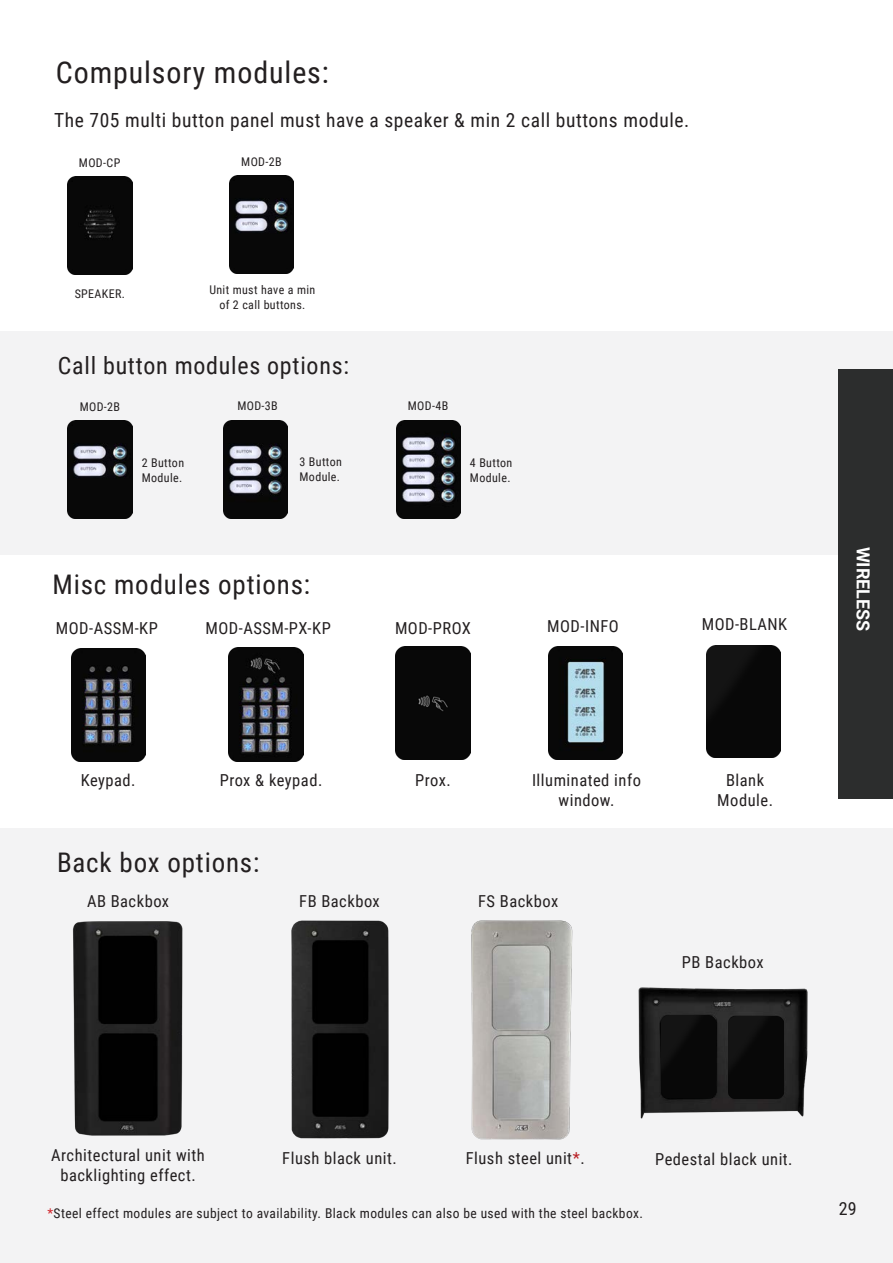
<style>
.page{position:relative;width:893px;height:1263px;background:#fff}
.page>*{position:absolute;margin:0;border:0;box-sizing:border-box;transform-origin:0 0}
.t1{font:30px "Roboto Condensed";letter-spacing:.03em;color:#231f20}
.t2{font:27px "Roboto Condensed";letter-spacing:.03em;color:#231f20}
.t3{font:24px "Roboto Condensed";letter-spacing:.03em;color:#231f20}
.t4{font:19.5px "Roboto Condensed";letter-spacing:.03em;color:#231f20}
.t5{font:700 18px "Roboto";color:#fff}
.t6{font:18px "Roboto Condensed";color:#231f20}
.t7{font:16.5px/19.8px "Roboto Condensed";letter-spacing:.03em;color:#231f20;text-align:center}
.t8{font:13.5px "Roboto Condensed";letter-spacing:.03em;color:#231f20}
.t9{font:12px/14.4px "Roboto Condensed";letter-spacing:.03em;color:#231f20}
.s1{color:#b81c21}
.s2{color:#d1232a}
</style>
<div class="page">
<img style="left:68px;top:177px;width:64px;height:97px">
<div style="left:0;top:331px;width:893px;height:223px;background:#f3f3f4"></div>
<div style="left:0;top:829px;width:893px;height:434px;background:#f3f3f4"></div>
<img style="left:68px;top:421px;width:64px;height:97px">
<img style="left:229px;top:176px;width:65px;height:97px">
<img style="left:223px;top:421px;width:65px;height:97px">
<img style="left:396px;top:421px;width:65px;height:97px">
<img style="left:71px;top:648px;width:74px;height:114px">
<img style="left:229px;top:647px;width:75px;height:114px">
<div style="left:396px;top:647px;width:74px;height:112px;background:#080808"></div>
<img style="left:548px;top:647px;width:75px;height:112px">
<img style="left:706px;top:645px;width:75px;height:113px">
<img style="left:471px;top:920px;width:102px;height:220px">
<img style="left:638px;top:987px;width:170px;height:132px">
<img style="left:291px;top:920px;width:98px;height:219px">
<img style="left:73px;top:921px;width:110px;height:215px">
<img style="left:661px;top:1015px;width:55px;height:82px">
<img style="left:728px;top:1016px;width:55px;height:82px">
<div style="left:838px;top:369px;width:55px;height:430px;background:#2c2d2d"></div>
<p class="t1" style="left:56px;top:51px;width:275px">Compulsory modules:</p>
<p class="t4" style="left:54px;top:106px;width:637px">The 705 multi button panel must have a speaker &amp; min 2 call buttons module.</p>
<p class="t9" style="left:79px;top:155px;width:43px">MOD-CP</p>
<p class="t9" style="left:241px;top:154px;width:42px">MOD-2B</p>
<p class="t9" style="left:75px;top:286px;width:52px">SPEAKER.</p>
<p class="t9" style="left:209px;top:282px;width:107px;text-align:center">Unit must have a min of 2 call buttons.</p>
<p class="t3" style="left:58px;top:349px;width:292px">Call button modules options:</p>
<p class="t9" style="left:80px;top:399px;width:42px">MOD-2B</p>
<p class="t9" style="left:237px;top:398px;width:42px">MOD-3B</p>
<p class="t9" style="left:408px;top:398px;width:42px">MOD-4B</p>
<p class="t9" style="left:142px;top:456px;width:44px">2 Button<br>Module.</p>
<p class="t9" style="left:300px;top:454px;width:44px">3 Button<br>Module.</p>
<p class="t9" style="left:470px;top:456px;width:44px">4 Button<br>Module.</p>
<p class="t2" style="left:53px;top:565px;width:259px">Misc modules options:</p>
<p class="t7" style="left:56px;top:618px;width:104px">MOD-ASSM-KP</p>
<p class="t7" style="left:205px;top:617px;width:127px">MOD-ASSM-PX-KP</p>
<p class="t7" style="left:395px;top:617px;width:78px">MOD-PROX</p>
<p class="t7" style="left:547px;top:615px;width:73px">MOD-INFO</p>
<p class="t7" style="left:702px;top:613px;width:87px">MOD-BLANK</p>
<p class="t7" style="left:415px;top:769px;width:37px">Prox.</p>
<p class="t7" style="left:532px;top:769px;width:110px">Illuminated info window.</p>
<p class="t7" style="left:81px;top:770px;width:56px">Keypad.</p>
<p class="t7" style="left:220px;top:770px;width:104px">Prox &amp; keypad.</p>
<p class="t7" style="left:717px;top:770px;width:57px">Blank<br>Module.</p>
<p class="t2" style="left:57px;top:843px;width:204px">Back box options:</p>
<p class="t7" style="left:87px;top:890px;width:84px">AB Backbox</p>
<p class="t7" style="left:299px;top:890px;width:82px">FB Backbox</p>
<p class="t7" style="left:478px;top:890px;width:82px">FS Backbox</p>
<p class="t7" style="left:682px;top:951px;width:83px">PB Backbox</p>
<p class="t5" style="left:876px;top:546px;width:86px;rotate:90deg">WIRELESS</p>
<p class="t7" style="left:51px;top:1144px;width:155px">Architectural unit with backlighting effect.</p>
<p class="t7" style="left:282px;top:1148px;width:116px">Flush black unit.</p>
<p class="t7" style="left:466px;top:1148px;width:120px">Flush steel unit<span class="s1">*</span>.</p>
<p class="t8" style="left:47px;top:1204px;width:597px"><span class="s2">*</span>Steel effect modules are subject to availability. Black modules can also be used with the steel backbox.</p>
<p class="t7" style="left:655px;top:1148px;width:139px">Pedestal black unit.</p>
<p class="t6" style="left:839px;top:1196px;width:19px">29</p>
</div>
